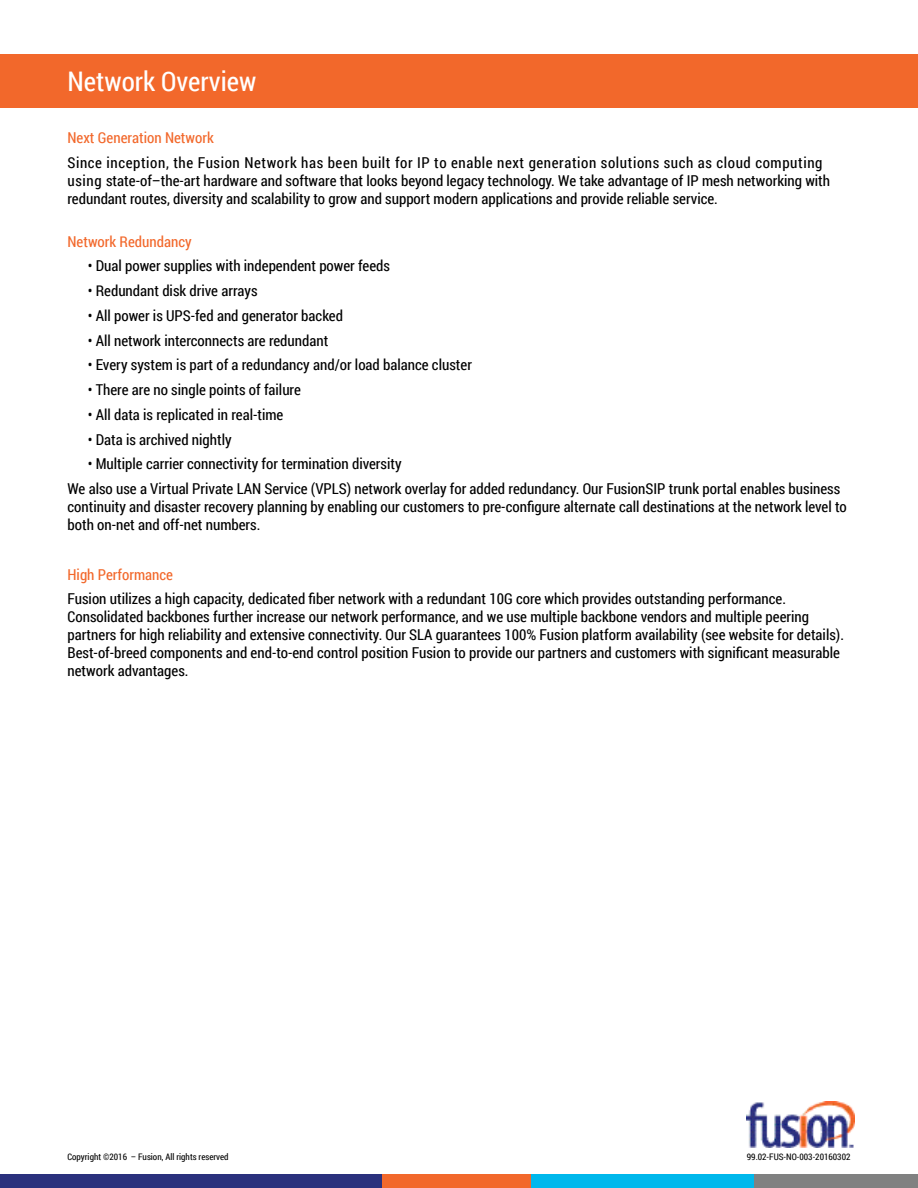
<style>
.page{position:relative;width:918px;height:1188px;background:#fff}
.page>*{position:absolute;margin:0;border:0;box-sizing:border-box;transform-origin:0 0}
.t1{font:27px "Roboto Condensed";color:#fff}
.t2{font:15px/18px "Roboto Condensed";color:#000}
.t3{font:15px "Roboto Condensed";color:#f2682b}
.t4{font:9px "Roboto Condensed";color:#000}
</style>
<div class="page">
<div style="left:0;top:54px;width:918px;height:54px;background:#f2682b"></div>
<div style="left:0;top:1174px;width:382px;height:14px;background:#2a317d"></div>
<div style="left:382px;top:1174px;width:149px;height:14px;background:#f2682b"></div>
<div style="left:531px;top:1174px;width:223px;height:14px;background:#00b8ec"></div>
<div style="left:754px;top:1174px;width:164px;height:14px;background:#808181"></div>
<img style="left:746px;top:1101px;width:108px;height:46px">
<h1 class="t1" style="left:68px;top:62px;width:190px">Network Overview</h1>
<p class="t3" style="left:68px;top:127px;width:148px">Next Generation Network</p>
<p class="t2" style="left:68px;top:153px;width:764px">Since inception, the Fusion Network has been built for IP to enable next generation solutions such as cloud computing using state-of–the-art hardware and software that looks beyond legacy technology. We take advantage of IP mesh networking with redundant routes, diversity and scalability to grow and support modern applications and provide reliable service.</p>
<p class="t3" style="left:68px;top:231px;width:126px">Network Redundancy</p>
<p class="t2" style="left:88px;top:257px;width:304px">• Dual power supplies with independent power feeds</p>
<p class="t2" style="left:88px;top:281px;width:171px">• Redundant disk drive arrays</p>
<p class="t2" style="left:88px;top:306px;width:257px">• All power is UPS-fed and generator backed</p>
<p class="t2" style="left:88px;top:331px;width:242px">• All network interconnects are redundant</p>
<p class="t2" style="left:88px;top:356px;width:386px">• Every system is part of a redundancy and/or load balance cluster</p>
<p class="t2" style="left:88px;top:380px;width:215px">• There are no single points of failure</p>
<p class="t2" style="left:88px;top:405px;width:197px">• All data is replicated in real-time</p>
<p class="t2" style="left:88px;top:430px;width:145px">• Data is archived nightly</p>
<p class="t2" style="left:68px;top:451px;width:774px;line-height:24.8px;text-indent:20px">• Multiple carrier connectivity for termination diversity<br>We also use a Virtual Private LAN Service (VPLS) network overlay for added redundancy. Our FusionSIP trunk portal enables business</p>
<p class="t2" style="left:68px;top:497px;width:781px">continuity and disaster recovery planning by enabling our customers to pre-configure alternate call destinations at the network level to both on-net and off-net numbers.</p>
<p class="t3" style="left:68px;top:564px;width:107px">High Performance</p>
<p class="t2" style="left:68px;top:590px;width:778px">Fusion utilizes a high capacity, dedicated fiber network with a redundant 10G core which provides outstanding performance.<br>Consolidated backbones further increase our network performance, and we use multiple backbone vendors and multiple peering partners for high reliability and extensive connectivity. Our SLA guarantees 100% Fusion platform availability (see website for details).<br>Best-of-breed components and end-to-end control position Fusion to provide our partners and customers with significant measurable network advantages.</p>
<p class="t4" style="left:68px;top:1151px;width:163px">Copyright ©2016 – Fusion, All rights reserved</p>
<p class="t4" style="left:747px;top:1151px;width:105px">99.02-FUS-NO-003-20160302</p>
</div>
